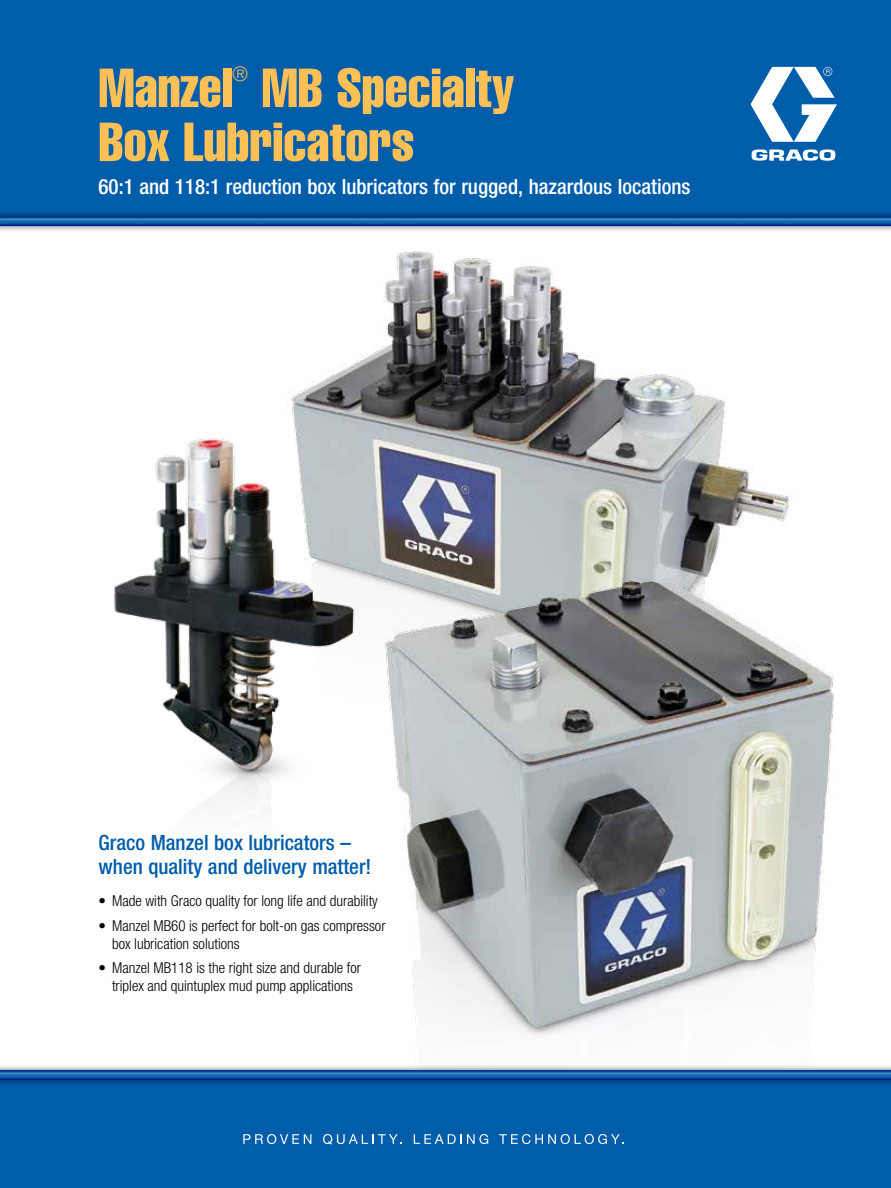
<style>
.page{position:relative;width:891px;height:1188px;background:#fff}
.page>*{position:absolute;margin:0;border:0;box-sizing:border-box;transform-origin:0 0}
.t1{font:54px/54px "Helvetica LT Std Comp";color:#fdc057}
.t2{font:500 condensed 21px "Helvetica Neue LT Std";color:#fff}
.t3{font:500 condensed 21px/24px "Helvetica Neue LT Std";color:#005daa}
.t4{font:300 condensed 19.2px "Helvetica LT Std";color:#fdc057}
.t5{font:300 condensed 15px/18px "Helvetica Neue LT Std";color:#000}
</style>
<div class="page">
<img style="left:291px;top:251px;width:498px;height:293px">
<img style="left:392px;top:544px;width:443px;height:509px">
<div style="left:0;top:0;width:891px;height:216px;background:#005daa"></div>
<div style="left:0;top:1080px;width:891px;height:108px;background:#005daa"></div>
<svg style="left:243px;top:1134px;width:68px;height:10px"></svg>
<svg style="left:323px;top:1134px;width:79px;height:11px"></svg>
<svg style="left:414px;top:1134px;width:74px;height:10px"></svg>
<svg style="left:499px;top:1134px;width:125px;height:10px"></svg>
<svg style="left:751px;top:67px;width:86px;height:94px"></svg>
<div style="left:0;top:210px;width:891px;height:22px;background:#000;opacity:.54"></div>
<svg style="left:0;top:216px;width:891px;height:10px"></svg>
<hr style="left:0;top:218px;width:891px;height:3px;background:#fff">
<div style="left:0;top:1064px;width:891px;height:22px;background:#000;opacity:.54"></div>
<svg style="left:0;top:1070px;width:891px;height:10px"></svg>
<img style="left:114px;top:432px;width:278px;height:371px">
<h1 class="t1" style="left:99px;top:60px;width:136px">Manzel</h1>
<p class="t4" style="left:233px;top:62px;width:17px">®</p>
<h1 class="t1" style="left:99px;top:60px;width:418px;text-indent:163px">MB Specialty<br>Box Lubricators</h1>
<h2 class="t2" style="left:99px;top:174px;width:593px">60:1 and 118:1 reduction box lubricators for rugged, hazardous locations</h2>
<h2 class="t3" style="left:99px;top:831px;width:274px">Graco Manzel box lubricators – when quality and delivery matter!</h2>
<p class="t5" style="left:99px;top:892px;width:281px">• Made with Graco quality for long life and durability</p>
<p class="t5" style="left:112px;top:916px;width:275px;text-indent:-14px">• Manzel MB60 is perfect for bolt-on gas compressor box lubrication solutions</p>
<p class="t5" style="left:99px;top:959px;width:264px;text-align:center">• Manzel MB118 is the right size and durable for triplex and quintuplex mud pump applications</p>
</div>
